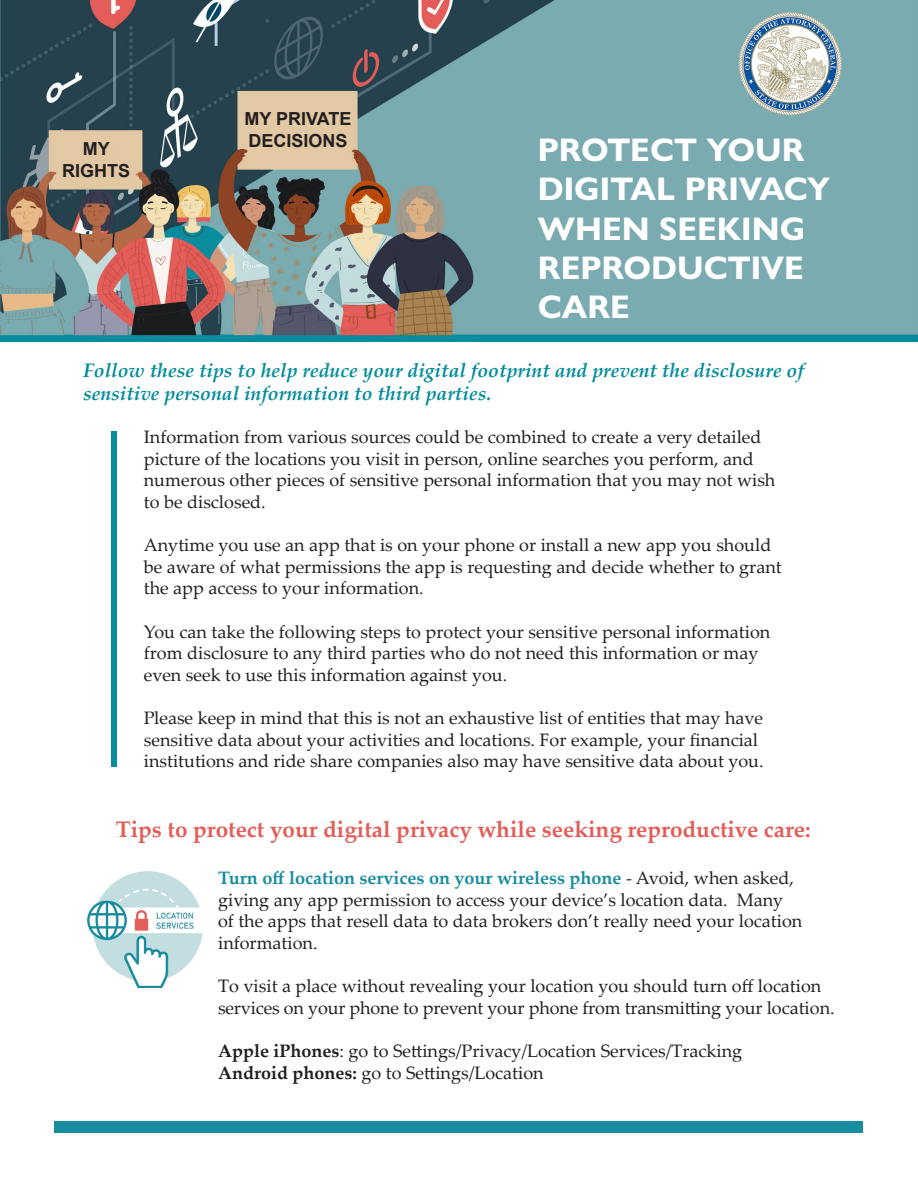
<style>
.page{position:relative;width:918px;height:1188px;background:#fff}
.page>*{position:absolute;margin:0;border:0;box-sizing:border-box;transform-origin:0 0}
.t1{font:700 32.85px/39.5px "Gill Sans Nova";color:#fff}
.t2{font:700 22.5px "Palatino Linotype";color:#e25d58}
.t3{font:italic 700 19.5px/23.4px "Palatino Linotype";color:#058d9b}
.t4{font:18px/21.6px "Palatino Linotype";color:#231f20}
.t5{font:700 18px/21.6px "Arial";color:#231f20;text-align:center}
.s1{font-weight:700;color:#168d9f}
.s2{font-weight:700}
</style>
<div class="page">
<img style="left:0;top:0;width:918px;height:342px">
<img style="left:87px;top:871px;width:116px;height:116px">
<div style="left:55px;top:1121px;width:808px;height:12px;background:#168d9f"></div>
<div style="left:111px;top:431px;width:6px;height:336px;background:#058d9b"></div>
<img style="left:733px;top:6px;width:113px;height:113px">
<p class="t5" style="left:62px;top:138px;width:70px">MY<br>RIGHTS</p>
<p class="t5" style="left:245px;top:108px;width:109px;text-align:left">MY PRIVATE<br>DECISIONS</p>
<p class="t1" style="left:538px;top:130px;width:294px">PROTECT YOUR<br>DIGITAL PRIVACY<br>WHEN SEEKING<br>REPRODUCTIVE<br>CARE</p>
<p class="t3" style="left:83px;top:358px;width:722px">Follow these tips to help reduce your digital footprint and prevent the disclosure of sensitive personal information to third parties.</p>
<p class="t4" style="left:144px;top:426px;width:633px">Information from various sources could be combined to create a very detailed picture of the locations you visit in person, online searches you perform, and numerous other pieces of sensitive personal information that you may not wish to be disclosed.</p>
<p class="t4" style="left:144px;top:534px;width:639px">Anytime you use an app that is on your phone or install a new app you should be aware of what permissions the app is requesting and decide whether to grant the app access to your information.</p>
<p class="t4" style="left:144px;top:620px;width:628px">You can take the following steps to protect your sensitive personal information from disclosure to any third parties who do not need this information or may even seek to use this information against you.</p>
<p class="t4" style="left:144px;top:706px;width:621px">Please keep in mind that this is not an exhaustive list of entities that may have sensitive data about your activities and locations. For example, your financial institutions and ride share companies also may have sensitive data about you.</p>
<p class="t2" style="left:116px;top:814px;width:697px">Tips to protect your digital privacy while seeking reproductive care:</p>
<p class="t4" style="left:218px;top:867px;width:586px"><span class="s1">Turn off location services on your wireless phone</span> - Avoid, when asked, giving any app permission to access your device’s location data. Many of the apps that resell data to data brokers don’t really need your location information.</p>
<p class="t4" style="left:218px;top:975px;width:618px">To visit a place without revealing your location you should turn off location services on your phone to prevent your phone from transmitting your location.</p>
<p class="t4" style="left:218px;top:1039px;width:526px"><span class="s2">Apple iPhones</span>: go to Settings/Privacy/Location Services/Tracking</p>
<p class="t4" style="left:218px;top:1061px;width:327px"><span class="s2">Android phones:</span> go to Settings/Location</p>
</div>
